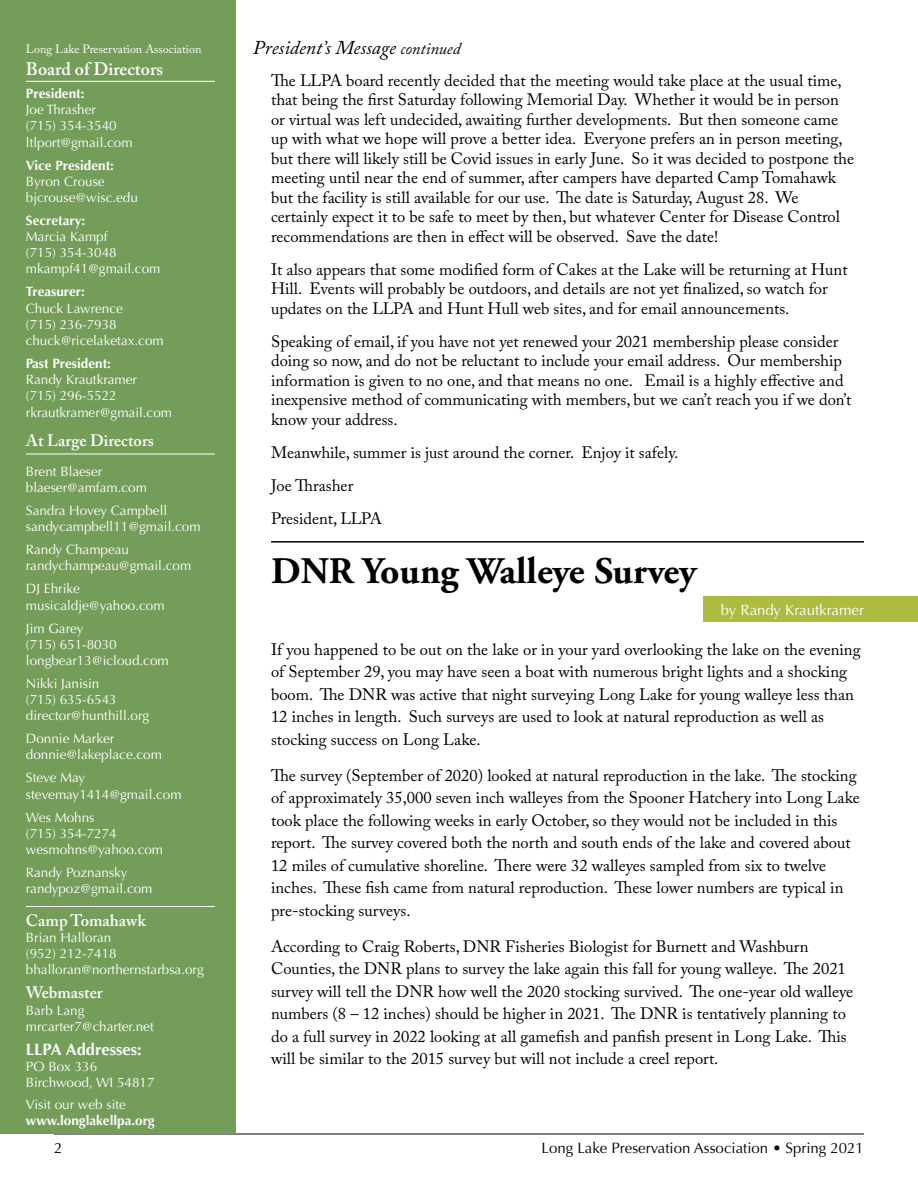
<style>
.page{position:relative;width:918px;height:1188px;background:#fff}
.page>*{position:absolute;margin:0;border:0;box-sizing:border-box;transform-origin:0 0}
.t1{font:700 37.5px "Adobe Garamond";color:#000}
.t2{font:italic 19.5px "Adobe Caslon Pro";color:#000}
.t3{font:600 18px "Adobe Caslon Pro";color:#fff}
.t4{font:16.5px/22.5px "Adobe Caslon Pro";color:#000}
.t5{font:600 16.5px "Adobe Caslon Pro";color:#fff}
.t6{font:700 16.5px "Optima";color:#fff}
.t7{font:15px "Optima";color:#000}
.t8{font:15px "Optima";color:#fff}
.t9{font:13.5px/16.2px "Optima";color:#fff}
.t10{font:700 13.5px "Optima";color:#fff}
.t11{font:12px "Adobe Caslon Pro";color:#fff}
.s1{font-size:16.5px}
</style>
<div class="page">
<hr style="left:54px;top:1134px;width:810px;height:1px;background:#000">
<div style="left:0;top:0;width:235px;height:1134px;background:#749d5a"></div>
<div style="left:703px;top:596px;width:215px;height:26px;background:#afba40"></div>
<hr style="left:26px;top:454px;width:189px;height:1px;background:#fff">
<hr style="left:26px;top:906px;width:189px;height:1px;background:#fff">
<hr style="left:26px;top:81px;width:189px;height:1px;background:#fff">
<hr style="left:271px;top:541px;width:593px;height:2px;background:#000">
<p class="t11" style="left:26px;top:42px;width:177px">Long Lake Preservation Association</p>
<p class="t3" style="left:26px;top:58px;width:139px">Board of Directors</p>
<p class="t10" style="left:26px;top:86px;width:60px">President:</p>
<p class="t9" style="left:26px;top:102px;width:108px">Joe Thrasher<br>(715) 354-3540 ltlport@gmail.com</p>
<p class="t10" style="left:26px;top:157px;width:90px">Vice President:</p>
<p class="t9" style="left:26px;top:173px;width:114px">Byron Crouse bjcrouse@wisc.edu</p>
<p class="t10" style="left:26px;top:212px;width:61px">Secretary:</p>
<p class="t9" style="left:26px;top:229px;width:136px">Marcia Kampf<br>(715) 354-3048 mkampf41@gmail.com</p>
<p class="t10" style="left:26px;top:284px;width:61px">Treasurer:</p>
<p class="t9" style="left:26px;top:300px;width:139px">Chuck Lawrence<br>(715) 236-7938 chuck@ricelaketax.com</p>
<p class="t10" style="left:26px;top:356px;width:87px">Past President:</p>
<p class="t9" style="left:26px;top:372px;width:148px">Randy Krautkramer<br>(715) 296-5522 rkrautkramer@gmail.com</p>
<p class="t5" style="left:26px;top:431px;width:130px">At Large Directors</p>
<p class="t9" style="left:26px;top:463px;width:123px">Brent Blaeser blaeser@amfam.com</p>
<p class="t9" style="left:26px;top:503px;width:176px">Sandra Hovey Campbell sandycampbell11@gmail.com</p>
<p class="t9" style="left:26px;top:542px;width:167px">Randy Champeau randychampeau@gmail.com</p>
<p class="t9" style="left:26px;top:581px;width:140px">DJ Ehrike musicaldje@yahoo.com</p>
<p class="t9" style="left:26px;top:620px;width:144px">Jim Garey<br>(715) 651-8030 longbear13@icloud.com</p>
<p class="t9" style="left:26px;top:675px;width:125px">Nikki Janisin<br>(715) 635-6543 director@hunthill.org</p>
<p class="t9" style="left:26px;top:731px;width:138px">Donnie Marker donnie@lakeplace.com</p>
<p class="t9" style="left:26px;top:770px;width:157px">Steve May stevemay1414@gmail.com</p>
<p class="t9" style="left:26px;top:809px;width:139px">Wes Mohns<br>(715) 354-7274 wesmohns@yahoo.com</p>
<p class="t9" style="left:26px;top:864px;width:128px">Randy Poznansky randypoz@gmail.com</p>
<p class="t5" style="left:26px;top:910px;width:121px">Camp Tomahawk</p>
<p class="t9" style="left:26px;top:930px;width:179px">Brian Halloran<br>(952) 212-7418 bhalloran@northernstarbsa.org</p>
<p class="t5" style="left:26px;top:983px;width:78px">Webmaster</p>
<p class="t9" style="left:26px;top:1002px;width:129px">Barb Lang mrcarter7@charter.net</p>
<p class="t6" style="left:26px;top:1040px;width:117px">LLPA Addresses:</p>
<p class="t9" style="left:26px;top:1059px;width:130px">PO Box 336<br>Birchwood, WI 54817</p>
<p class="t9" style="left:26px;top:1096px;width:102px">Visit our web site</p>
<p class="t10" style="left:26px;top:1113px;width:130px">www.longlakellpa.org</p>
<p class="t2" style="left:253px;top:36px;width:209px">President’s Message <span class="s1">continued</span></p>
<p class="t4" style="left:271px;top:70px;width:585px;line-height:19.5px">The LLPA board recently decided that the meeting would take place at the usual time, that being the first Saturday following Memorial Day. Whether it would be in person or virtual was left undecided, awaiting further developments. But then someone came up with what we hope will prove a better idea. Everyone prefers an in person meeting, but there will likely still be Covid issues in early June. So it was decided to postpone the meeting until near the end of summer, after campers have departed Camp Tomahawk but the facility is still available for our use. The date is Saturday, August 28. We certainly expect it to be safe to meet by then, but whatever Center for Disease Control recommendations are then in effect will be observed. Save the date!</p>
<p class="t4" style="left:271px;top:259px;width:578px;line-height:19.5px">It also appears that some modified form of Cakes at the Lake will be returning at Hunt<br>Hill. Events will probably be outdoors, and details are not yet finalized, so watch for updates on the LLPA and Hunt Hull web sites, and for email announcements.</p>
<p class="t4" style="left:271px;top:331px;width:582px;line-height:19.5px">Speaking of email, if you have not yet renewed your 2021 membership please consider doing so now, and do not be reluctant to include your email address. Our membership information is given to no one, and that means no one. Email is a highly effective and inexpensive method of communicating with members, but we can’t reach you if we don’t know your address.</p>
<p class="t4" style="left:271px;top:435px;width:409px;line-height:33px">Meanwhile, summer is just around the corner. Enjoy it safely.<br>Joe Thrasher<br>President, LLPA</p>
<h1 class="t1" style="left:271px;top:550px;width:427px">DNR Young Walleye Survey</h1>
<p class="t8" style="left:721px;top:601px;width:145px">by Randy Krautkramer</p>
<p class="t4" style="left:271px;top:638px;width:591px">If you happened to be out on the lake or in your yard overlooking the lake on the evening of September 29, you may have seen a boat with numerous bright lights and a shocking boom. The DNR was active that night surveying Long Lake for young walleye less than 12 inches in length. Such surveys are used to look at natural reproduction as well as stocking success on Long Lake.</p>
<p class="t4" style="left:271px;top:764px;width:590px">The survey (September of 2020) looked at natural reproduction in the lake. The stocking of approximately 35,000 seven inch walleyes from the Spooner Hatchery into Long Lake took place the following weeks in early October, so they would not be included in this report. The survey covered both the north and south ends of the lake and covered about 12 miles of cumulative shoreline. There were 32 walleyes sampled from six to twelve inches. These fish came from natural reproduction. These lower numbers are typical in pre-stocking surveys.</p>
<p class="t4" style="left:271px;top:935px;width:584px">According to Craig Roberts, DNR Fisheries Biologist for Burnett and Washburn Counties, the DNR plans to survey the lake again this fall for young walleye. The 2021 survey will tell the DNR how well the 2020 stocking survived. The one-year old walleye numbers (8 – 12 inches) should be higher in 2021. The DNR is tentatively planning to do a full survey in 2022 looking at all gamefish and panfish present in Long Lake. This will be similar to the 2015 survey but will not include a creel report.</p>
<p class="t7" style="left:54px;top:1139px;width:10px">2</p>
<p class="t7" style="left:542px;top:1139px;width:324px">Long Lake Preservation Association • Spring 2021</p>
</div>
